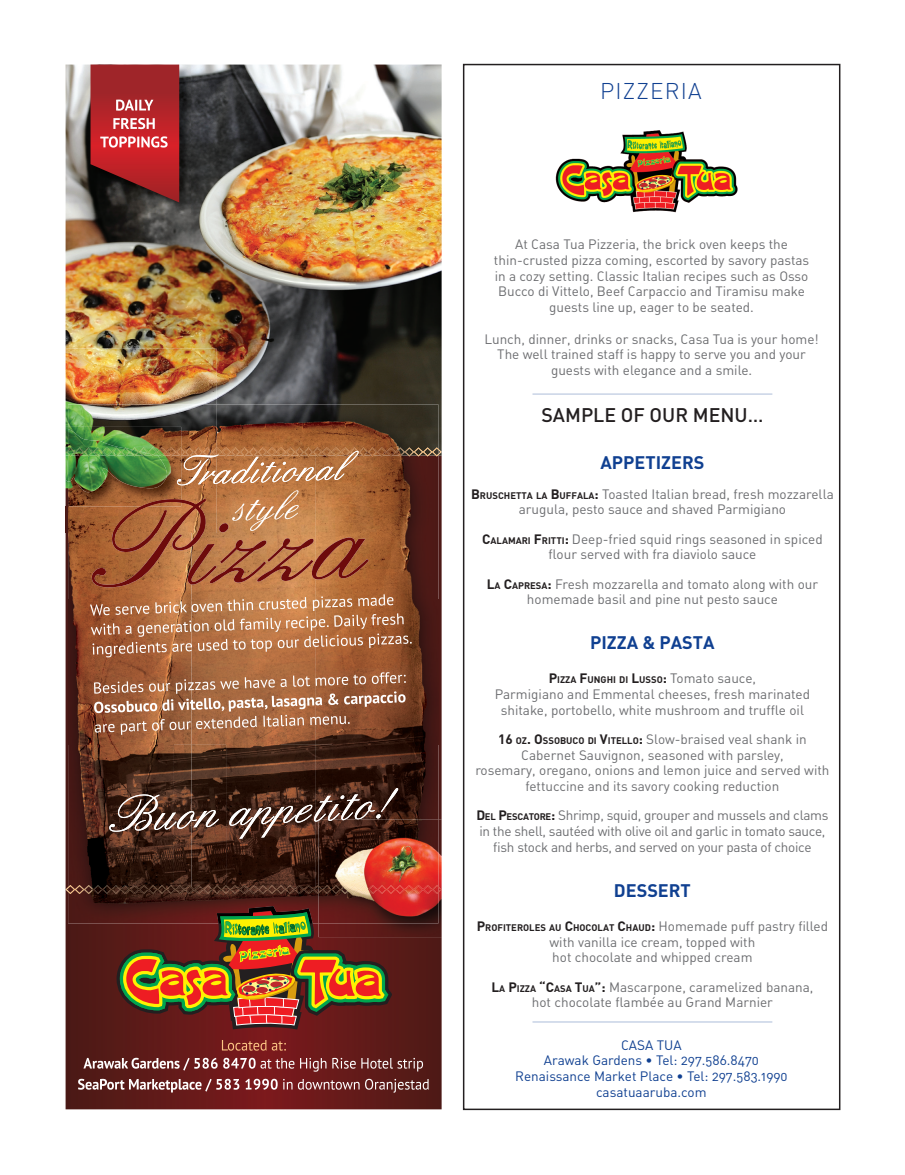
<style>
.page{position:relative;width:905px;height:1175px;background:#fff}
.page>*{position:absolute;margin:0;border:0;box-sizing:border-box;transform-origin:0 0}
.t1{font:300 22.5px "DIN";letter-spacing:.05em;color:#104091}
.t2{font:500 19.5px "DIN";color:#231f20}
.t3{font:700 18px "DIN";color:#104091}
.t4{font:13.5px/15.8px "DIN Regular Alternate";color:#6c6d70;text-align:center}
.t5{font:13.5px/15.8px "DIN Regular Alternate";letter-spacing:-.02em;color:#6c6d70;text-align:center}
.t6{font:13.5px "DIN Regular Alternate";color:#104091}
.t7{font:700 9.45px "DIN";color:#231f20}
.s1{font-family:"DIN";font-weight:700;color:#231f20}
.s2{font-family:"DIN";font-weight:700;font-size:9.45px;color:#231f20}
.s3{font-size:13.5px}
.s4{font-family:"DIN Regular Alternate";font-weight:400;font-size:13.5px;color:#6c6d70}
</style>
<div class="page">
<div style="left:463px;top:64px;width:377px;height:1046px;border:2px solid #231f20"></div>
<img style="left:555px;top:130px;width:183px;height:83px">
<svg style="left:66px;top:587px;width:375px;height:522px"></svg>
<img style="left:66px;top:65px;width:375px;height:382px">
<img style="left:92px;top:66px;width:98px;height:147px">
<svg style="left:90px;top:65px;width:89px;height:137px"></svg>
<svg style="left:78px;top:1078px;width:351px;height:14px"></svg>
<svg style="left:83px;top:1057px;width:340px;height:14px"></svg>
<svg style="left:222px;top:1040px;width:64px;height:10px"></svg>
<img style="left:181px;top:404px;width:257px;height:43px">
<img style="left:315px;top:587px;width:123px;height:13px">
<img style="left:68px;top:587px;width:105px;height:298px">
<img style="left:173px;top:587px;width:142px;height:298px">
<img style="left:279px;top:657px;width:53px;height:228px">
<img style="left:332px;top:600px;width:106px;height:219px">
<img style="left:68px;top:894px;width:250px;height:29px">
<svg style="left:116px;top:906px;width:275px;height:124px"></svg>
<svg style="left:94px;top:672px;width:312px;height:63px"></svg>
<svg style="left:90px;top:594px;width:322px;height:63px"></svg>
<img style="left:66px;top:349px;width:151px;height:78px">
<img style="left:66px;top:429px;width:2px;height:18px">
<img style="left:68px;top:427px;width:113px;height:20px">
<img style="left:68px;top:429px;width:89px;height:18px">
<svg style="left:66px;top:447px;width:375px;height:140px"></svg>
<img style="left:318px;top:819px;width:123px;height:118px">
<img style="left:318px;top:819px;width:120px;height:104px">
<svg style="left:66px;top:885px;width:375px;height:9px"></svg>
<svg style="left:109px;top:788px;width:289px;height:50px"></svg>
<img style="left:318px;top:819px;width:41px;height:2px">
<hr style="left:532px;top:1021px;width:240px;height:1px;background:#104091">
<hr style="left:532px;top:394px;width:240px;height:1px;background:#104091">
<p class="t1" style="left:600px;top:77px;width:103px">PIZZERIA</p>
<p class="t4" style="left:494px;top:236px;width:317px">At Casa Tua Pizzeria, the brick oven keeps the thin-crusted pizza coming, escorted by savory pastas in a cozy setting. Classic Italian recipes such as Osso Bucco di Vittelo, Beef Carpaccio and Tiramisu make guests line up, eager to be seated.</p>
<p class="t4" style="left:484px;top:330px;width:336px">Lunch, dinner, drinks or snacks, Casa Tua is your home!<br>The well trained staff is happy to serve you and your guests with elegance and a smile.</p>
<p class="t2" style="left:541px;top:402px;width:223px">SAMPLE OF OUR MENU…</p>
<p class="t3" style="left:600px;top:451px;width:105px">APPETIZERS</p>
<p class="t4" style="left:471px;top:485px;width:364px"><span class="s1">B</span><span class="s2">RUSCHETTA LA</span> <span class="s1">B</span><span class="s2">UFFALA</span><span class="s1">:</span> Toasted Italian bread, fresh mozzarella arugula, pesto sauce and shaved Parmigiano</p>
<p class="t4" style="left:482px;top:530px;width:342px"><span class="s1">C</span><span class="s2">ALAMARI</span> <span class="s1">F</span><span class="s2">RITTI</span><span class="s1">:</span> Deep-fried squid rings seasoned in spiced flour served with fra diaviolo sauce</p>
<p class="t4" style="left:486px;top:575px;width:333px"><span class="s1">L</span><span class="s2">A</span> <span class="s1">C</span><span class="s2">APRESA</span><span class="s1">:</span> Fresh mozzarella and tomato along with our homemade basil and pine nut pesto sauce</p>
<p class="t3" style="left:590px;top:631px;width:126px">PIZZA &amp; PASTA</p>
<p class="t7" style="left:548px;top:673px;width:209px"><span class="s3">P</span>IZZA <span class="s3">F</span>UNGHI DI <span class="s3">L</span>USSO<span class="s3">:</span> <span class="s4">Tomato sauce,</span></p>
<p class="t4" style="left:495px;top:686px;width:317px">Parmigiano and Emmental cheeses, fresh marinated shitake, portobello, white mushroom and truffle oil</p>
<p class="t4" style="left:475px;top:731px;width:355px"><span class="s1">16</span> <span class="s2">OZ</span><span class="s1">. O</span><span class="s2">SSOBUCO DI</span> <span class="s1">V</span><span class="s2">ITELLO</span><span class="s1">:</span> Slow-braised veal shank in Cabernet Sauvignon, seasoned with parsley,<br>rosemary, oregano, onions and lemon juice and served with fettuccine and its savory cooking reduction</p>
<p class="t5" style="left:476px;top:807px;width:354px"><span class="s1">D</span><span class="s2">EL</span> <span class="s1">P</span><span class="s2">ESCATORE</span><span class="s1">:</span> Shrimp, squid, grouper and mussels and clams in the shell, sautéed with olive oil and garlic in tomato sauce, fish stock and herbs, and served on your pasta of choice</p>
<p class="t3" style="left:614px;top:878px;width:78px">DESSERT</p>
<p class="t7" style="left:476px;top:921px;width:353px"><span class="s3">P</span>ROFITEROLES AU <span class="s3">C</span>HOCOLAT <span class="s3">C</span>HAUD<span class="s3">:</span> <span class="s4">Homemade puff pastry filled</span></p>
<p class="t4" style="left:549px;top:933px;width:207px;text-align:left">with vanilla ice cream, topped with hot chocolate and whipped cream</p>
<p class="t4" style="left:491px;top:978px;width:323px"><span class="s1">L</span><span class="s2">A</span> <span class="s1">P</span><span class="s2">IZZA</span> <span class="s1">“C</span><span class="s2">ASA</span> <span class="s1">T</span><span class="s2">UA</span><span class="s1">”:</span> Mascarpone, caramelized banana, hot chocolate flambée au Grand Marnier</p>
<p class="t6" style="left:621px;top:1036px;width:62px">CASA TUA</p>
<p class="t6" style="left:544px;top:1052px;width:216px">Arawak Gardens • Tel: 297.586.8470</p>
<p class="t6" style="left:515px;top:1067px;width:274px">Renaissance Market Place • Tel: 297.583.1990</p>
<p class="t6" style="left:596px;top:1083px;width:112px">casatuaaruba.com</p>
</div>
